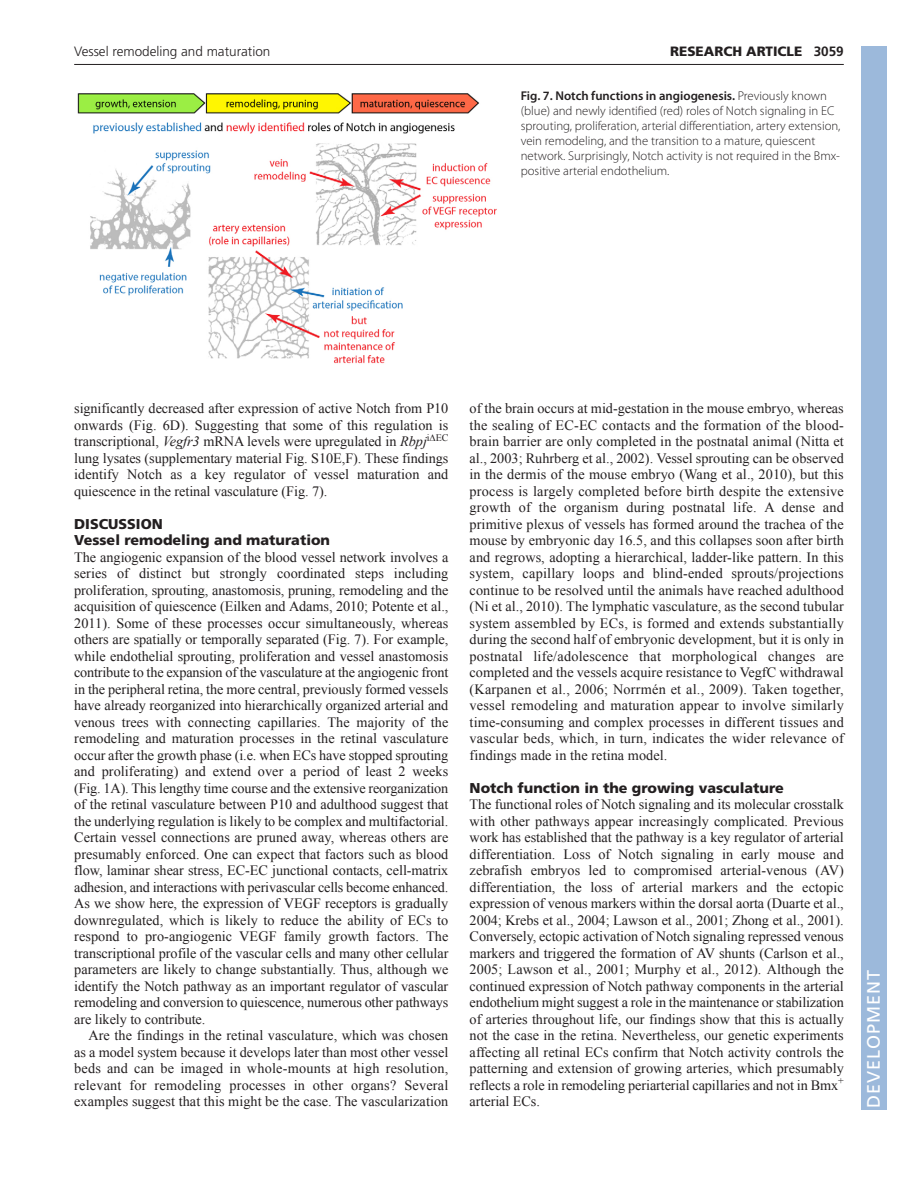
<style>
.page{position:relative;width:918px;height:1188px;background:#fff}
.page>*{position:absolute;margin:0;border:0;box-sizing:border-box;transform-origin:0 0}
.t1{font:18px "Frutiger LT Std";letter-spacing:.055em;color:#fff}
.t2{font:14.25px/16.5px "Times New Roman";letter-spacing:-.005em;color:#231f20;text-align:justify}
.t3{font:900 14.25px/16.5px "Frutiger LT Std";color:#231f20}
.t4{font:300 13.5px "Frutiger";color:#231f20}
.t5{font:900 13.5px "Frutiger LT Std";color:#231f20}
.t6{font:300 12.75px/15px "Myriad Pro";color:#231f20}
.s1{font-weight:700}
.s2{font-weight:600}
.s3{font-style:italic}
</style>
<div class="page">
<hr style="left:74px;top:64px;width:770px;height:1px;background:#231f20">
<img style="left:77px;top:93px;width:420px;height:271px">
<div style="left:861px;top:46px;width:25px;height:1064px;background:#9cb9db"></div>
<p class="t4" style="left:74px;top:46px;width:198px">Vessel remodeling and maturation</p>
<p class="t5" style="left:670px;top:46px;width:175px">RESEARCH ARTICLE <span class="s1">3059</span></p>
<p class="t6" style="left:521px;top:89px;width:321px"><span class="s2">Fig. 7. Notch functions in angiogenesis.</span> Previously known (blue) and newly identified (red) roles of Notch signaling in EC sprouting, proliferation, arterial differentiation, artery extension, vein remodeling, and the transition to a mature, quiescent network. Surprisingly, Notch activity is not required in the Bmx&shy;positive arterial endothelium.</p>
<p class="t2" style="left:74px;top:400px;width:376px">significantly decreased after expression of active Notch from P10 onwards (Fig. 6D). Suggesting that some of this regulation is transcriptional, <span class="s3">Vegfr3</span> mRNA levels were upregulated in <span class="s3">Rbpj</span><sup>i∆EC </sup>lung lysates (supplementary material Fig. S10E,F). These findings identify Notch as a key regulator of vessel maturation and quiescence in the retinal vasculature (Fig. 7).</p>
<p class="t3" style="left:74px;top:517px;width:257px">DISCUSSION<br>Vessel remodeling and maturation</p>
<p class="t2" style="left:74px;top:549px;width:376px">The angiogenic expansion of the blood vessel network involves a series of distinct but strongly coordinated steps including proliferation, sprouting, anastomosis, pruning, remodeling and the acquisition of quiescence (Eilken and Adams, 2010; Potente et al., 2011). Some of these processes occur simultaneously, whereas others are spatially or temporally separated (Fig. 7). For example, while endothelial sprouting, proliferation and vessel anastomosis contribute to the expansion of the vasculature at the angiogenic front in the peripheral retina, the more central, previously formed vessels have already reorganized into hierarchically organized arterial and venous trees with connecting capillaries. The majority of the remodeling and maturation processes in the retinal vasculature occur after the growth phase (i.e. when ECs have stopped sprouting and proliferating) and extend over a period of least 2 weeks (Fig. 1A). This lengthy time course and the extensive reorganization of the retinal vasculature between P10 and adulthood suggest that the underlying regulation is likely to be complex and multifactorial.<br>Certain vessel connections are pruned away, whereas others are presumably enforced. One can expect that factors such as blood flow, laminar shear stress, EC-EC junctional contacts, cell-matrix adhesion, and interactions with perivascular cells become enhanced.<br>As we show here, the expression of VEGF receptors is gradually downregulated, which is likely to reduce the ability of ECs to respond to pro-angiogenic VEGF family growth factors. The transcriptional profile of the vascular cells and many other cellular parameters are likely to change substantially. Thus, although we identify the Notch pathway as an important regulator of vascular remodeling and conversion to quiescence, numerous other pathways are likely to contribute.</p>
<p class="t2" style="left:74px;top:1027px;width:376px;text-indent:14px">Are the findings in the retinal vasculature, which was chosen as a model system because it develops later than most other vessel beds and can be imaged in whole-mounts at high resolution, relevant for remodeling processes in other organs? Several examples suggest that this might be the case. The vascularization</p>
<p class="t2" style="left:470px;top:400px;width:376px">of the brain occurs at mid-gestation in the mouse embryo, whereas the sealing of EC-EC contacts and the formation of the blood&shy;brain barrier are only completed in the postnatal animal (Nitta et al., 2003; Ruhrberg et al., 2002). Vessel sprouting can be observed in the dermis of the mouse embryo (Wang et al., 2010), but this process is largely completed before birth despite the extensive growth of the organism during postnatal life. A dense and primitive plexus of vessels has formed around the trachea of the mouse by embryonic day 16.5, and this collapses soon after birth and regrows, adopting a hierarchical, ladder-like pattern. In this system, capillary loops and blind-ended sprouts/projections continue to be resolved until the animals have reached adulthood (Ni et al., 2010). The lymphatic vasculature, as the second tubular system assembled by ECs, is formed and extends substantially during the second half of embryonic development, but it is only in postnatal life/adolescence that morphological changes are completed and the vessels acquire resistance to VegfC withdrawal (Karpanen et al., 2006; Norrmén et al., 2009). Taken together, vessel remodeling and maturation appear to involve similarly time-consuming and complex processes in different tissues and vascular beds, which, in turn, indicates the wider relevance of findings made in the retina model.</p>
<p class="t3" style="left:470px;top:781px;width:316px">Notch function in the growing vasculature</p>
<p class="t2" style="left:470px;top:796px;width:376px">The functional roles of Notch signaling and its molecular crosstalk with other pathways appear increasingly complicated. Previous work has established that the pathway is a key regulator of arterial differentiation. Loss of Notch signaling in early mouse and zebrafish embryos led to compromised arterial-venous (AV) differentiation, the loss of arterial markers and the ectopic expression of venous markers within the dorsal aorta (Duarte et al., 2004; Krebs et al., 2004; Lawson et al., 2001; Zhong et al., 2001).<br>Conversely, ectopic activation of Notch signaling repressed venous markers and triggered the formation of AV shunts (Carlson et al., 2005; Lawson et al., 2001; Murphy et al., 2012). Although the continued expression of Notch pathway components in the arterial endothelium might suggest a role in the maintenance or stabilization of arteries throughout life, our findings show that this is actually not the case in the retina. Nevertheless, our genetic experiments affecting all retinal ECs confirm that Notch activity controls the patterning and extension of growing arteries, which presumably reflects a role in remodeling periarterial capillaries and not in Bmx<sup>+ </sup>arterial ECs.</p>
<p class="t1" style="left:863px;top:1108px;width:140px;rotate:-90deg">DEVELOPMENT</p>
</div>
